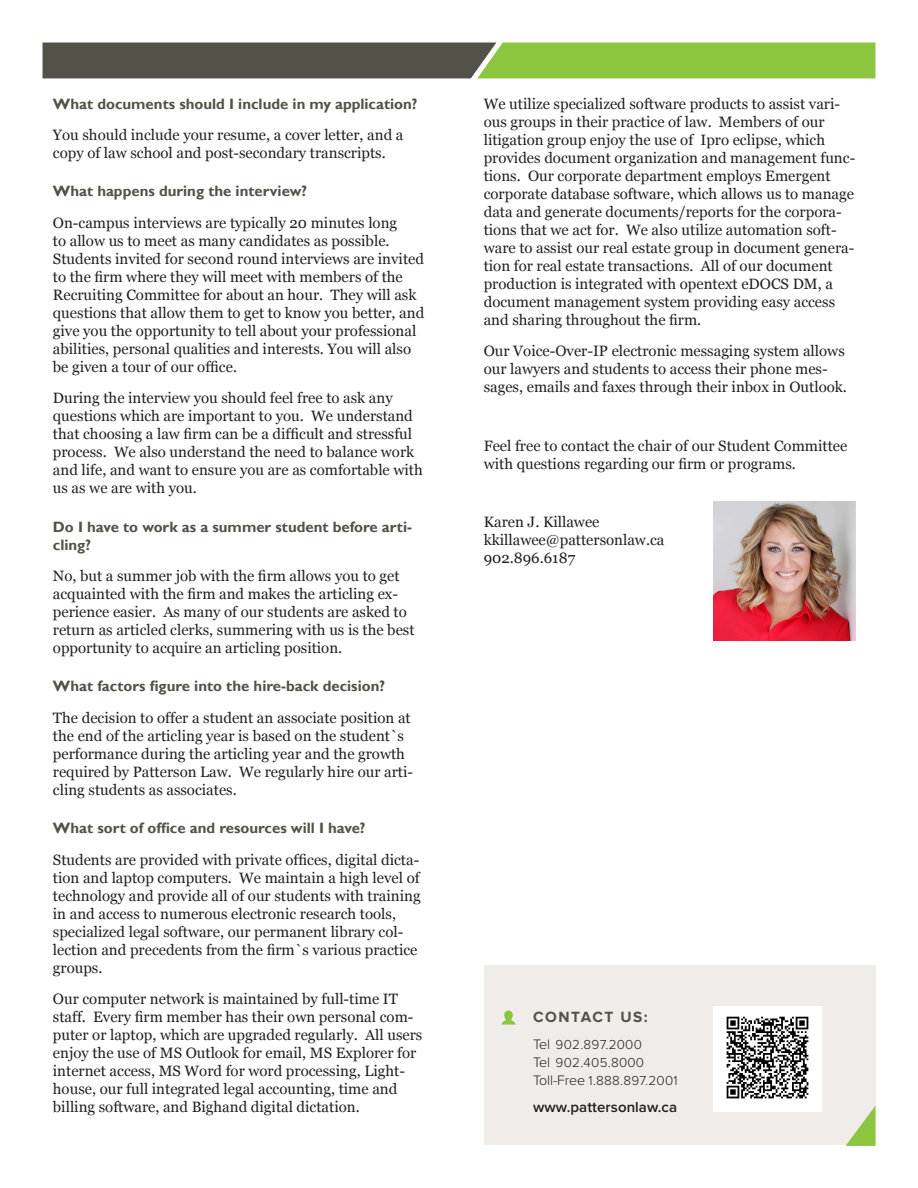
<style>
.page{position:relative;width:918px;height:1188px;background:#fff}
.page>*{position:absolute;margin:0;border:0;box-sizing:border-box;transform-origin:0 0}
.Body{font:700 15.3px "Proxima Nova A";letter-spacing:.1em;color:#535249}
.t1{font:15px/18px "Georgia";color:#231f20}
.t2{font:700 15px/18px "Gill Sans";color:#535249}
.t3{font:600 15px "Proxima Nova";letter-spacing:.005em;color:#231f20}
.t4{font:300 13.5px/18px "Proxima Nova";letter-spacing:.02em;color:#231f20}
.s1{font-size:14.25px}
</style>
<div class="page">
<svg style="left:43px;top:43px;width:832px;height:35px;background:#6e8945"></svg>
<div style="left:484px;top:965px;width:391px;height:180px;background:#f0ece9"></div>
<svg style="left:846px;top:1106px;width:29px;height:40px"></svg>
<img style="left:714px;top:1006px;width:108px;height:105px">
<svg style="left:502px;top:1010px;width:13px;height:15px"></svg>
<img style="left:713px;top:501px;width:142px;height:139px">
<p class="t2" style="left:53px;top:95px;width:366px">What documents should I include in my application?</p>
<p class="t1" style="left:53px;top:126px;width:352px">You should include your resume, a cover letter, and a copy of law school and post-secondary transcripts.</p>
<p class="t2" style="left:53px;top:183px;width:256px">What happens during the interview?</p>
<p class="t1" style="left:53px;top:214px;width:373px">On-campus interviews are typically 20 minutes long<br>to allow us to meet as many candidates as possible.<br>Students invited for second round interviews are invited to the firm where they will meet with members of the Recruiting Committee for about an hour. They will ask questions that allow them to get to know you better, and give you the opportunity to tell about your professional abilities, personal qualities and interests. You will also be given a tour of our office.</p>
<p class="t1" style="left:53px;top:389px;width:371px">During the interview you should feel free to ask any questions which are important to you. We understand that choosing a law firm can be a difficult and stressful process. We also understand the need to balance work and life, and want to ensure you are as comfortable with us as we are with you.</p>
<p class="t2" style="left:53px;top:518px;width:361px">Do I have to work as a summer student before arti&shy;cling?</p>
<p class="t1" style="left:53px;top:567px;width:363px">No, but a summer job with the firm allows you to get acquainted with the firm and makes the articling ex&shy;perience easier. As many of our students are asked to return as articled clerks, summering with us is the best opportunity to acquire an articling position.</p>
<p class="t2" style="left:53px;top:678px;width:334px">What factors figure into the hire-back decision?</p>
<p class="t1" style="left:53px;top:709px;width:362px">The decision to offer a student an associate position at the end of the articling year is based on the student`s performance during the articling year and the growth required by Patterson Law. We regularly hire our arti&shy;cling students as associates.</p>
<p class="t2" style="left:53px;top:819px;width:314px">What sort of office and resources will I have?</p>
<p class="t1" style="left:53px;top:851px;width:369px">Students are provided with private offices, digital dicta&shy;tion and laptop computers. We maintain a high level of technology and provide all of our students with training in and access to numerous electronic research tools, specialized legal software, our permanent library col&shy;lection and precedents from the firm`s various practice groups.</p>
<p class="t1" style="left:53px;top:990px;width:371px">Our computer network is maintained by full-time IT staff. Every firm member has their own personal com&shy;puter or laptop, which are upgraded regularly. All users enjoy the use of MS Outlook for email, MS Explorer for internet access, MS Word for word processing, Light&shy;house, our full integrated legal accounting, time and billing software, and Bighand digital dictation.</p>
<p class="t1" style="left:484px;top:95px;width:373px">We utilize specialized software products to assist vari&shy;ous groups in their practice of law. Members of our litigation group enjoy the use of Ipro eclipse, which provides document organization and management func&shy;tions. Our corporate department employs Emergent corporate database software, which allows us to manage data and generate documents/reports for the corpora&shy;tions that we act for. We also utilize automation soft&shy;ware to assist our real estate group in document genera&shy;tion for real estate transactions. All of our document production is integrated with opentext eDOCS DM, a document management system providing easy access and sharing throughout the firm.</p>
<p class="t1" style="left:484px;top:342px;width:365px">Our Voice-Over-IP electronic messaging system allows our lawyers and students to access their phone mes&shy;sages, emails and faxes through their inbox in Outlook.</p>
<p class="t1" style="left:484px;top:437px;width:365px">Feel free to contact the chair of our Student Committee with questions regarding our firm or programs.</p>
<p class="t1" style="left:484px;top:513px;width:182px">Karen J. Killawee kkillawee@pattersonlaw.ca<br>902.896.6187</p>
<p class="Body" style="left:533px;top:1008px;width:116px">CONTACT US:</p>
<p class="t4" style="left:533px;top:1036px;width:146px"><span class="s1">Tel</span> 902.897.2000<br><span class="s1">Tel</span> 902.405.8000<br><span class="s1">Toll-Free</span> 1.888.897.2001</p>
<p class="t3" style="left:533px;top:1098px;width:146px">www.pattersonlaw.ca</p>
</div>
